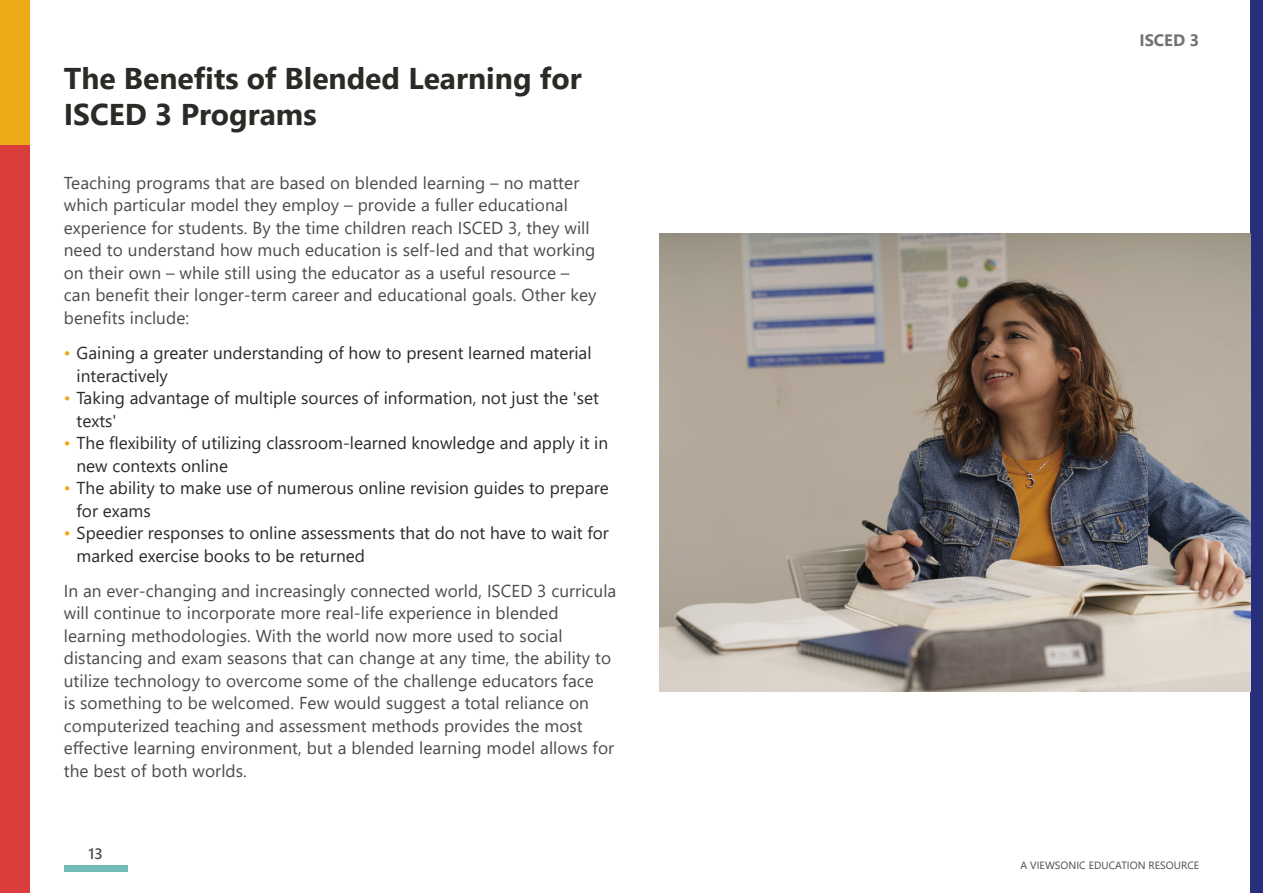
<style>
.page{position:relative;width:1263px;height:893px;background:#fff}
.page>*{position:absolute;margin:0;border:0;box-sizing:border-box;transform-origin:0 0}
.t1{font:700 30px/36px "Segoe UI";color:#2c2a26}
.t2{font:17.25px/22.5px "Segoe UI";letter-spacing:.005em;color:#4d4a4a}
.t3{font:17.25px/22.5px "Segoe UI";color:#2c2a26}
.t4{font:700 16.5px "Segoe UI";color:#727272}
.t5{font:600 15px "Segoe UI";color:#4d4a4a}
.t6{font:10.5px "Segoe UI";letter-spacing:.005em;color:#4d4a4a}
.s1{color:#f1a617}
</style>
<div class="page">
<div style="left:0;top:145px;width:30px;height:748px;background:#d93e3c"></div>
<div style="left:1250px;top:0;width:13px;height:893px;background:#272f7d"></div>
<div style="left:0;top:0;width:30px;height:145px;background:#edab19"></div>
<div style="left:64px;top:865px;width:64px;height:7px;background:#73bbb6"></div>
<img style="left:659px;top:234px;width:591px;height:458px">
<h2 class="t1" style="left:64px;top:58px;width:519px">The Benefits of Blended Learning for<br>ISCED 3 Programs</h2>
<h5 class="t2" style="left:64px;top:170px;width:534px">Teaching programs that are based on blended learning – no matter which particular model they employ – provide a fuller educational experience for students. By the time children reach ISCED 3, they will need to understand how much education is self-led and that working on their own – while still using the educator as a useful resource – can benefit their longer-term career and educational goals. Other key benefits include:</h5>
<p class="t3" style="left:77px;top:340px;width:516px;text-indent:-13px"><span class="s1">•</span> Gaining a greater understanding of how to present learned material interactively</p>
<p class="t3" style="left:77px;top:385px;width:524px;text-indent:-13px"><span class="s1">•</span> Taking advantage of multiple sources of information, not just the 'set texts'</p>
<p class="t3" style="left:77px;top:430px;width:533px;text-indent:-13px"><span class="s1">•</span> The flexibility of utilizing classroom-learned knowledge and apply it in new contexts online</p>
<p class="t3" style="left:77px;top:475px;width:534px;text-indent:-13px"><span class="s1">•</span> The ability to make use of numerous online revision guides to prepare for exams</p>
<p class="t3" style="left:77px;top:520px;width:534px;text-indent:-13px"><span class="s1">•</span> Speedier responses to online assessments that do not have to wait for marked exercise books to be returned</p>
<h5 class="t2" style="left:64px;top:578px;width:554px">In an ever-changing and increasingly connected world, ISCED 3 curricula will continue to incorporate more real-life experience in blended learning methodologies. With the world now more used to social distancing and exam seasons that can change at any time, the ability to utilize technology to overcome some of the challenge educators face<br>is something to be welcomed. Few would suggest a total reliance on computerized teaching and assessment methods provides the most effective learning environment, but a blended learning model allows for the best of both worlds.</h5>
<p class="t5" style="left:88px;top:839px;width:16px">13</p>
<p class="t4" style="left:1139px;top:25px;width:61px">ISCED 3</p>
<p class="t6" style="left:1020px;top:855px;width:180px">A VIEWSONIC EDUCATION RESOURCE</p>
</div>
